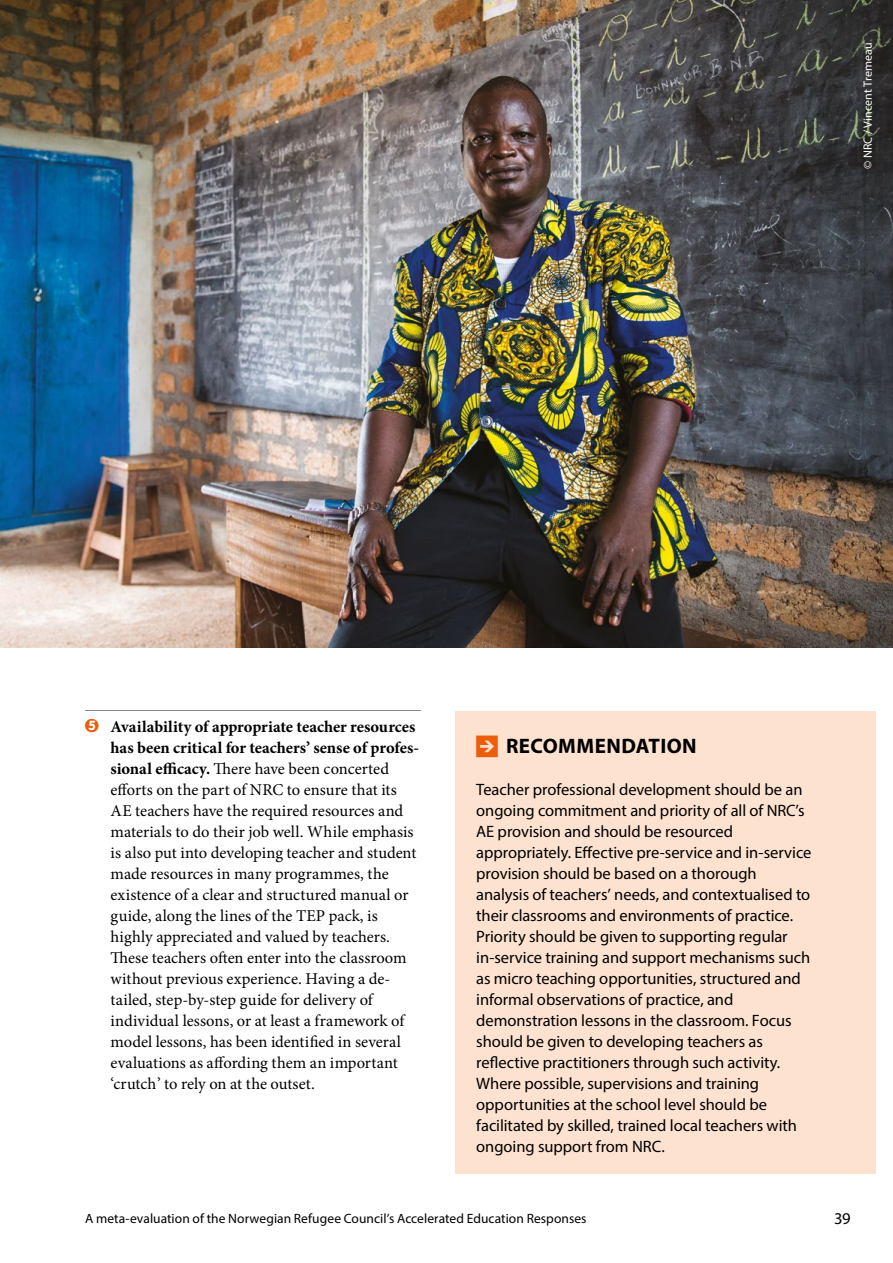
<style>
.page{position:relative;width:893px;height:1263px;background:#fff}
.page>*{position:absolute;margin:0;border:0;box-sizing:border-box;transform-origin:0 0}
.t1{font:700 21px "Myriad Pro";letter-spacing:.02em;color:#000}
.t2{font:16.5px/21px "Myriad Pro";letter-spacing:-.005em;color:#000}
.t3{font:16.5px/21px "Minion Pro";color:#000}
.t4{font:13.5px "Myriad Pro";letter-spacing:.005em;color:#000}
.t5{font:12px "Myriad Pro";letter-spacing:.01em;color:#fff}
.s1{font-family:"Circled";color:#eb5d0b}
.s2{font-weight:700}
.s3{font-family:"Arrowstfb";font-weight:400;color:#eb5d0b}
</style>
<div class="page">
<img style="left:0;top:0;width:893px;height:648px">
<hr style="left:85px;top:710px;width:336px;height:1px;background:#878787">
<div style="left:455px;top:711px;width:421px;height:462px;background:#fde2cf"></div>
<p class="t5" style="left:860px;top:169px;width:128px;rotate:-90deg">© NRC / Vincent Tremeau</p>
<p class="t3" style="left:111px;top:716px;width:310px;text-indent:-26px"><span class="s1">5</span> <span class="s2">Availability of appropriate teacher resources has been critical for teachers’ sense of profes&shy;sional efficacy.</span> There have been concerted efforts on the part of NRC to ensure that its AE teachers have the required resources and materials to do their job well. While emphasis is also put into developing teacher and student made resources in many programmes, the existence of a clear and structured manual or guide, along the lines of the TEP pack, is highly appreciated and valued by teachers.<br>These teachers often enter into the classroom without previous experience. Having a de&shy;tailed, step-by-step guide for delivery of individual lessons, or at least a framework of model lessons, has been identified in several evaluations as affording them an important ‘crutch’ to rely on at the outset.</p>
<p class="t1" style="left:476px;top:732px;width:222px"><span class="s3">B</span> RECOMMENDATION</p>
<p class="t2" style="left:476px;top:779px;width:337px">Teacher professional development should be an ongoing commitment and priority of all of NRC’s AE provision and should be resourced appropriately. Effective pre-service and in-service provision should be based on a thorough analysis of teachers’ needs, and contextualised to their classrooms and environments of practice.<br>Priority should be given to supporting regular in-service training and support mechanisms such as micro teaching opportunities, structured and informal observations of practice, and demonstration lessons in the classroom. Focus should be given to developing teachers as reflective practitioners through such activity.<br>Where possible, supervisions and training opportunities at the school level should be facilitated by skilled, trained local teachers with ongoing support from NRC.</p>
<p class="t4" style="left:85px;top:1210px;width:503px">A meta-evaluation of the Norwegian Refugee Council’s Accelerated Education Responses</p>
<p class="t2" style="left:834px;top:1208px;width:18px">39</p>
</div>
